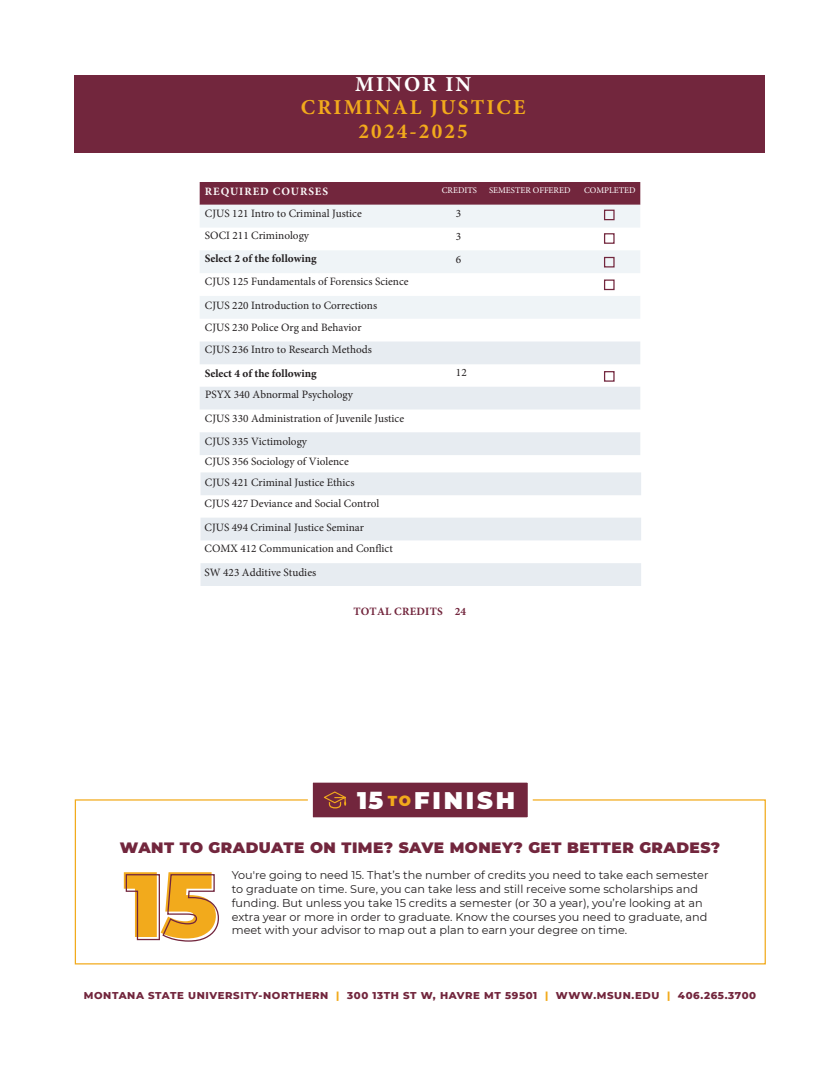
<style>
.page{position:relative;width:840px;height:1065px;background:#fff}
.page>*{position:absolute;margin:0;border:0;box-sizing:border-box;transform-origin:0 0}
.t1{font:900 92.5px "Montserrat";color:#f2aa1c}
.t2{font:900 24px "Montserrat";letter-spacing:.12em;color:#fff}
.t3{font:700 21.25px/23.2px "Minion Pro";letter-spacing:.1em;color:#f2aa1c;text-align:center}
.t4{font:900 15px "Montserrat";letter-spacing:.03em;color:#72263d}
.t5{font:11.25px "Minion Pro";color:#231f20}
.t6{font:11.25px/13.8px "Montserrat";color:#231f20}
.t7{font:11.25px "Minion Pro";color:#221e1f}
.t8{font:700 11.25px "Minion Pro";color:#221e1f}
.t9{font:700 11.25px "Minion Pro";letter-spacing:.08em;color:#fbf9f9}
.t10{font:700 11.25px "Minion Pro";letter-spacing:.02em;color:#72263d}
.t11{font:800 10.12px "Montserrat";letter-spacing:.06em;color:#72263d}
.t12{font:8.75px "Minion Pro";color:#fff}
.s1{color:#fff}
.s2{font-size:14.38px;color:#f2aa1c}
.s3{color:#f2aa1c}
</style>
<div class="page">
<svg style="left:201px;top:472px;width:440px;height:114px;fill:#e7ecf1"></svg>
<div style="left:75px;top:75px;width:690px;height:77px;background:#72263d"></div>
<div style="left:200px;top:182px;width:440px;height:23px;background:#72263d"></div>
<svg style="left:200px;top:205px;width:440px;height:114px;fill:#eff4f7"></svg>
<svg style="left:200px;top:342px;width:440px;height:113px;fill:#e7ecf1"></svg>
<div style="left:604px;top:210px;width:11px;height:10px;border:1px solid #72263d"></div>
<div style="left:604px;top:257px;width:11px;height:11px;border:1px solid #72263d"></div>
<div style="left:604px;top:279px;width:11px;height:11px;border:1px solid #72263d"></div>
<div style="left:75px;top:799px;width:691px;height:165px;border:1px solid #f2aa1c"></div>
<svg style="left:305px;top:782px;width:230px;height:36px;background:#813c4f"></svg>
<div style="left:604px;top:233px;width:11px;height:11px;border:1px solid #72263d"></div>
<div style="left:604px;top:371px;width:11px;height:11px;border:1px solid #72263d"></div>
<p class="t3" style="left:301px;top:72px;width:226px"><span class="s1">MINOR IN<br></span>CRIMINAL JUSTICE<br>2024-2025</p>
<p class="t9" style="left:205px;top:183px;width:125px">REQUIRED COURSES</p>
<p class="t12" style="left:442px;top:184px;width:37px">CREDITS</p>
<p class="t12" style="left:489px;top:184px;width:83px">SEMESTER OFFERED</p>
<p class="t12" style="left:584px;top:184px;width:53px">COMPLETED</p>
<p class="t5" style="left:205px;top:206px;width:158px">CJUS 121 Intro to Criminal Justice</p>
<p class="t5" style="left:456px;top:206px;width:7px">3</p>
<p class="t7" style="left:205px;top:228px;width:106px">SOCI 211 Criminology</p>
<p class="t8" style="left:205px;top:251px;width:113px">Select 2 of the following</p>
<p class="t5" style="left:205px;top:274px;width:205px">CJUS 125 Fundamentals of Forensics Science</p>
<p class="t5" style="left:205px;top:298px;width:174px">CJUS 220 Introduction to Corrections</p>
<p class="t5" style="left:205px;top:320px;width:158px">CJUS 230 Police Org and Behavior</p>
<p class="t5" style="left:205px;top:342px;width:168px">CJUS 236 Intro to Research Methods</p>
<p class="t8" style="left:205px;top:365px;width:113px">Select 4 of the following</p>
<p class="t7" style="left:205px;top:387px;width:149px">PSYX 340 Abnormal Psychology</p>
<p class="t5" style="left:205px;top:411px;width:201px">CJUS 330 Administration of Juvenile Justice</p>
<p class="t5" style="left:205px;top:434px;width:104px">CJUS 335 Victimology</p>
<p class="t7" style="left:205px;top:454px;width:145px">CJUS 356 Sociology of Violence</p>
<p class="t5" style="left:205px;top:475px;width:151px">CJUS 421 Criminal Justice Ethics</p>
<p class="t5" style="left:205px;top:495px;width:176px">CJUS 427 Deviance and Social Control</p>
<p class="t5" style="left:205px;top:519px;width:161px">CJUS 494 Criminal Justice Seminar</p>
<p class="t5" style="left:205px;top:541px;width:190px">COMX 412 Communication and Conflict</p>
<p class="t7" style="left:204px;top:564px;width:113px">SW 423 Additive Studies</p>
<p class="t5" style="left:456px;top:229px;width:7px">3</p>
<p class="t5" style="left:456px;top:252px;width:7px">6</p>
<p class="t5" style="left:456px;top:365px;width:12px">12</p>
<p class="t10" style="left:353px;top:603px;width:114px">TOTAL CREDITS 24</p>
<p class="t2" style="left:357px;top:782px;width:160px">15 <span class="s2">TO</span>FINISH</p>
<p class="t4" style="left:120px;top:837px;width:602px">WANT TO GRADUATE ON TIME? SAVE MONEY? GET BETTER GRADES?</p>
<p class="t1" style="left:123px;top:835px;width:96px">15</p>
<p class="t6" style="left:232px;top:868px;width:478px">You're going to need 15. That’s the number of credits you need to take each semester to graduate on time. Sure, you can take less and still receive some scholarships and funding. But unless you take 15 credits a semester (or 30 a year), you’re looking at an extra year or more in order to graduate. Know the courses you need to graduate, and meet with your advisor to map out a plan to earn your degree on time.</p>
<p class="t11" style="left:84px;top:988px;width:674px">MONTANA STATE UNIVERSITY-NORTHERN <span class="s3">|</span> 300 13TH ST W, HAVRE MT 59501 <span class="s3">|</span> WWW.MSUN.EDU <span class="s3">|</span> 406.265.3700</p>
</div>
